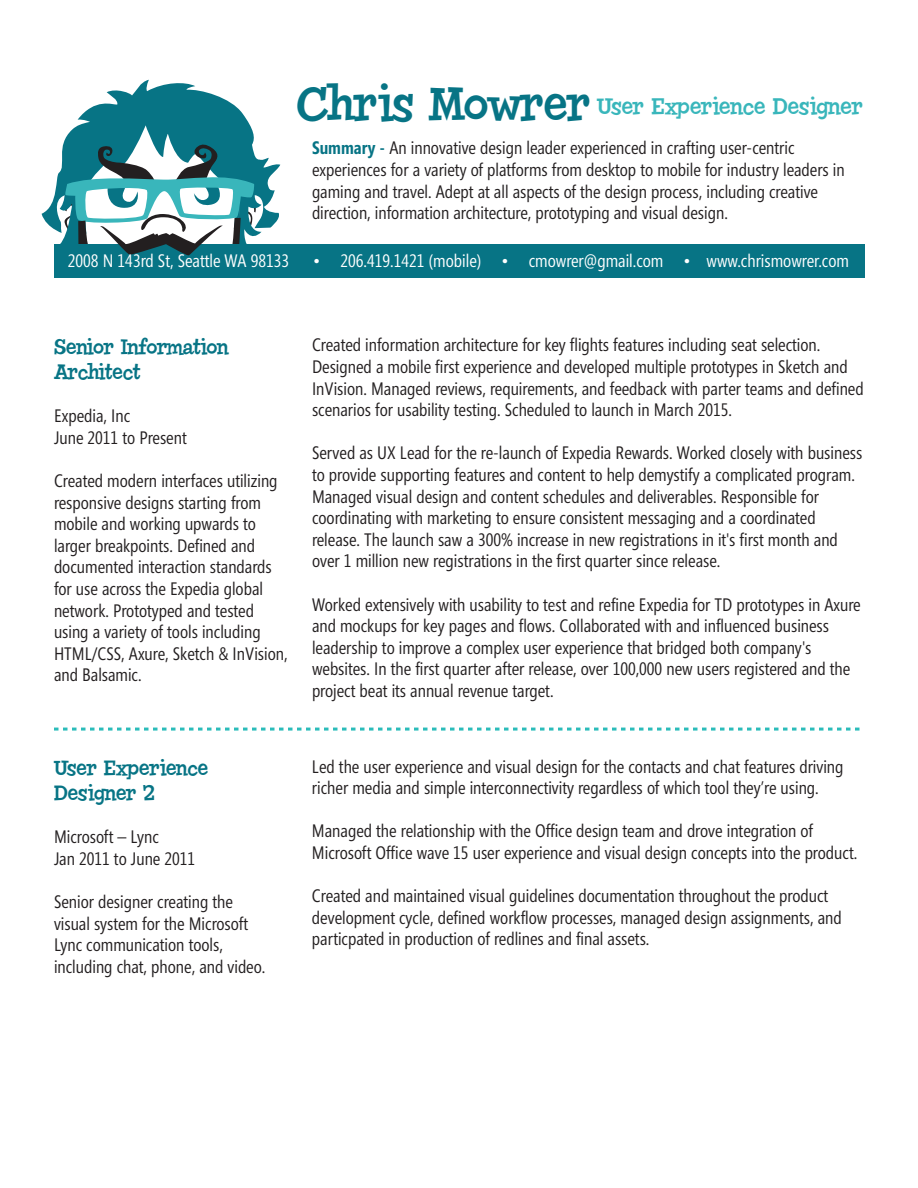
<style>
.page{position:relative;width:918px;height:1188px;background:#fff}
.page>*{position:absolute;margin:0;border:0;box-sizing:border-box;transform-origin:0 0}
.t1{font:48px "Chowderhead";letter-spacing:.01em;color:#077485}
.t2{font:22.95px "Chowderhead";letter-spacing:.01em;color:#39b6bb}
.t3{font:21px/25.2px "Chowderhead";color:#077485}
.t4{font:18px/21.6px "Segoe Condensed";color:#231f20}
.t5{font:18px "Segoe Condensed";color:#fff}
.s1{font-weight:700;color:#077485}
</style>
<div class="page">
<div style="left:54px;top:244px;width:810px;height:34px;background:#077485"></div>
<svg style="left:42px;top:80px;width:239px;height:176px"></svg>
<svg style="left:54px;top:728px;width:805px;height:3px"></svg>
<h1 class="t1" style="left:297px;top:76px;width:295px">Chris Mowrer</h1>
<p class="t4" style="left:312px;top:137px;width:534px"><span class="s1">Summary -</span> An innovative design leader experienced in crafting user-centric experiences for a variety of platforms from desktop to mobile for industry leaders in gaming and travel. Adept at all aspects of the design process, including creative direction, information architecture, prototyping and visual design.</p>
<p class="t2" style="left:597px;top:93px;width:267px">User Experience Designer</p>
<p class="t5" style="left:68px;top:250px;width:223px">2008 N 143rd St, Seattle WA 98133</p>
<p class="t5" style="left:314px;top:250px;width:537px">• 206.419.1421 (mobile) • cmowrer@gmail.com • www.chrismowrer.com</p>
<p class="t3" style="left:54px;top:334px;width:176px">Senior Information<br>Architect</p>
<p class="t4" style="left:54px;top:405px;width:134px">Expedia, Inc<br>June 2011 to Present</p>
<p class="t4" style="left:54px;top:470px;width:235px">Created modern interfaces utilizing responsive designs starting from mobile and working upwards to larger breakpoints. Defined and documented interaction standards for use across the Expedia global network. Prototyped and tested using a variety of tools including<br>HTML/CSS, Axure, Sketch &amp; InVision, and Balsamic.</p>
<p class="t3" style="left:54px;top:755px;width:156px">User Experience<br>Designer 2</p>
<p class="t4" style="left:54px;top:826px;width:143px">Microsoft – Lync<br>Jan 2011 to June 2011</p>
<p class="t4" style="left:54px;top:891px;width:213px">Senior designer creating the visual system for the Microsoft<br>Lync communication tools, including chat, phone, and video.</p>
<p class="t4" style="left:312px;top:334px;width:553px">Created information architecture for key flights features including seat selection.<br>Designed a mobile first experience and developed multiple prototypes in Sketch and InVision. Managed reviews, requirements, and feedback with parter teams and defined scenarios for usability testing. Scheduled to launch in March 2015.</p>
<p class="t4" style="left:312px;top:442px;width:552px">Served as UX Lead for the re-launch of Expedia Rewards. Worked closely with business to provide supporting features and content to help demystify a complicated program.<br>Managed visual design and content schedules and deliverables. Responsible for coordinating with marketing to ensure consistent messaging and a coordinated release. The launch saw a 300% increase in new registrations in it's first month and over 1 million new registrations in the first quarter since release.</p>
<p class="t4" style="left:312px;top:594px;width:550px">Worked extensively with usability to test and refine Expedia for TD prototypes in Axure and mockups for key pages and flows. Collaborated with and influenced business leadership to improve a complex user experience that bridged both company's websites. In the first quarter after release, over 100,000 new users registered and the project beat its annual revenue target.</p>
<p class="t4" style="left:312px;top:756px;width:533px">Led the user experience and visual design for the contacts and chat features driving richer media and simple interconnectivity regardless of which tool they’re using.</p>
<p class="t4" style="left:312px;top:820px;width:547px">Managed the relationship with the Office design team and drove integration of<br>Microsoft Office wave 15 user experience and visual design concepts into the product.</p>
<p class="t4" style="left:312px;top:885px;width:531px">Created and maintained visual guidelines documentation throughout the product development cycle, defined workflow processes, managed design assignments, and particpated in production of redlines and final assets.</p>
</div>
